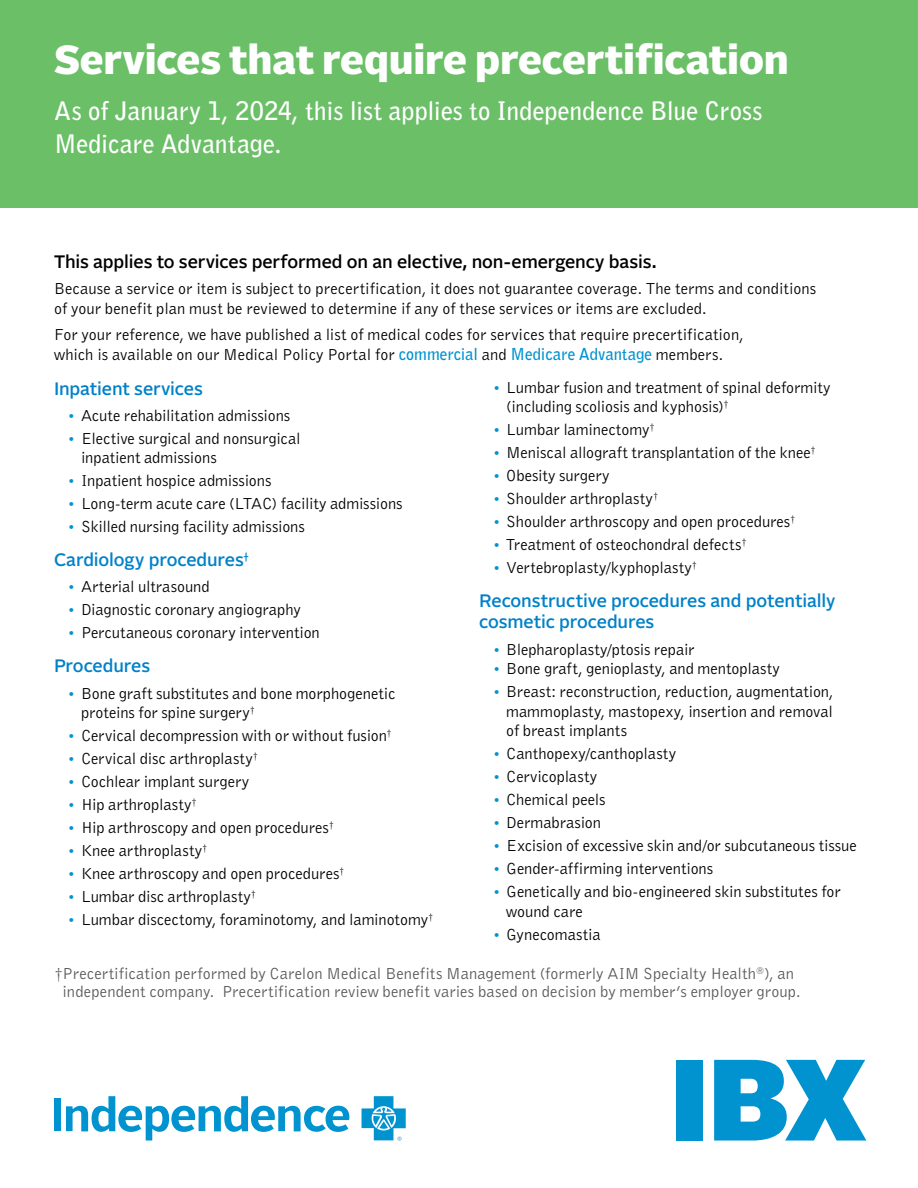
<style>
.page{position:relative;width:918px;height:1188px;background:#fff}
.page>*{position:absolute;margin:0;border:0;box-sizing:border-box;transform-origin:0 0}
.t1{font:900 115.2px "Alrightv 2 Normal LP";color:#0093d0}
.t2{font:900 40.5px "Alrightv 2 Normal LP";letter-spacing:-.005em;color:#fff}
.t3{font:700 25.5px/33px "Bell Gothic";letter-spacing:.01em;color:#fff}
.t4{font:500 18px/21.6px "Alrightv 2 Normal LP";letter-spacing:-.005em;color:#0081c9}
.t5{font:500 18px "Alrightv 2 Normal LP";letter-spacing:-.005em;color:#000}
.t6{font:16.5px/19.5px "Bell Gothic";color:#000}
.t7{font:16.5px/18px "Bell Gothic";letter-spacing:.005em;color:#58595b;text-align:center}
.s1{font-weight:700;color:#0093d0}
.s2{font-size:13.5px;color:#0093d0}
</style>
<div class="page">
<div style="left:0;top:0;width:918px;height:207px;background:#6abf67"></div>
<div style="left:54px;top:1099px;width:7px;height:32px;background:#0093d0"></div>
<svg style="left:66px;top:1096px;width:283px;height:45px"></svg>
<svg style="left:362px;top:1096px;width:44px;height:45px"></svg>
<h2 class="t2" style="left:54px;top:30px;width:736px">Services that require precertification</h2>
<h3 class="t3" style="left:54px;top:95px;width:710px">As of January 1, 2024, this list applies to Independence Blue Cross<br>Medicare Advantage.</h3>
<p class="t5" style="left:54px;top:249px;width:604px">This applies to services performed on an elective, non-emergency basis.</p>
<p class="t6" style="left:54px;top:279px;width:764px">Because a service or item is subject to precertification, it does not guarantee coverage. The terms and conditions of your benefit plan must be reviewed to determine if any of these services or items are excluded.</p>
<p class="t6" style="left:54px;top:324px;width:691px">For your reference, we have published a list of medical codes for services that require precertification, which is available on our Medical Policy Portal for <span class="s1">commercial</span> and <span class="s1">Medicare Advantage</span> members.</p>
<p class="t4" style="left:54px;top:377px;width:150px">Inpatient services</p>
<p class="t6" style="left:68px;top:405px;width:224px"><span class="s2">•</span> Acute rehabilitation admissions</p>
<p class="t6" style="left:81px;top:428px;width:221px;text-indent:-14px"><span class="s2">•</span> Elective surgical and nonsurgical inpatient admissions</p>
<p class="t6" style="left:68px;top:471px;width:205px"><span class="s2">•</span> Inpatient hospice admissions</p>
<p class="t6" style="left:68px;top:494px;width:337px"><span class="s2">•</span> Long-term acute care (LTAC) facility admissions</p>
<p class="t6" style="left:68px;top:517px;width:239px"><span class="s2">•</span> Skilled nursing facility admissions</p>
<p class="t4" style="left:54px;top:548px;width:196px">Cardiology procedures<sup>†</sup></p>
<p class="t6" style="left:68px;top:577px;width:144px"><span class="s2">•</span> Arterial ultrasound</p>
<p class="t6" style="left:68px;top:600px;width:235px"><span class="s2">•</span> Diagnostic coronary angiography</p>
<p class="t6" style="left:68px;top:623px;width:254px"><span class="s2">•</span> Percutaneous coronary intervention</p>
<p class="t4" style="left:54px;top:654px;width:98px">Procedures</p>
<p class="t6" style="left:81px;top:683px;width:316px;text-indent:-14px"><span class="s2">•</span> Bone graft substitutes and bone morphogenetic proteins for spine surgery<sup>†</sup></p>
<p class="t6" style="left:68px;top:726px;width:326px"><span class="s2">•</span> Cervical decompression with or without fusion<sup>†</sup></p>
<p class="t6" style="left:68px;top:749px;width:192px"><span class="s2">•</span> Cervical disc arthroplasty<sup>†</sup></p>
<p class="t6" style="left:68px;top:772px;width:183px"><span class="s2">•</span> Cochlear implant surgery</p>
<p class="t6" style="left:68px;top:795px;width:131px"><span class="s2">•</span> Hip arthroplasty<sup>†</sup></p>
<p class="t6" style="left:68px;top:818px;width:268px"><span class="s2">•</span> Hip arthroscopy and open procedures<sup>†</sup></p>
<p class="t6" style="left:68px;top:841px;width:141px"><span class="s2">•</span> Knee arthroplasty<sup>†</sup></p>
<p class="t6" style="left:68px;top:864px;width:279px"><span class="s2">•</span> Knee arthroscopy and open procedures<sup>†</sup></p>
<p class="t6" style="left:68px;top:887px;width:190px"><span class="s2">•</span> Lumbar disc arthroplasty<sup>†</sup></p>
<p class="t6" style="left:68px;top:910px;width:368px"><span class="s2">•</span> Lumbar discectomy, foraminotomy, and laminotomy<sup>†</sup></p>
<p class="t6" style="left:506px;top:377px;width:326px;text-indent:-14px"><span class="s2">•</span> Lumbar fusion and treatment of spinal deformity (including scoliosis and kyphosis)<sup>†</sup></p>
<p class="t6" style="left:493px;top:419px;width:164px"><span class="s2">•</span> Lumbar laminectomy<sup>†</sup></p>
<p class="t6" style="left:493px;top:442px;width:325px"><span class="s2">•</span> Meniscal allograft transplantation of the knee<sup>†</sup></p>
<p class="t6" style="left:493px;top:465px;width:118px"><span class="s2">•</span> Obesity surgery</p>
<p class="t6" style="left:493px;top:488px;width:167px"><span class="s2">•</span> Shoulder arthroplasty<sup>†</sup></p>
<p class="t6" style="left:493px;top:511px;width:304px"><span class="s2">•</span> Shoulder arthroscopy and open procedures<sup>†</sup></p>
<p class="t6" style="left:493px;top:534px;width:255px"><span class="s2">•</span> Treatment of osteochondral defects<sup>†</sup></p>
<p class="t6" style="left:493px;top:558px;width:206px"><span class="s2">•</span> Vertebroplasty/kyphoplasty<sup>†</sup></p>
<p class="t4" style="left:479px;top:589px;width:358px">Reconstructive procedures and potentially cosmetic procedures</p>
<p class="t6" style="left:493px;top:639px;width:203px"><span class="s2">•</span> Blepharoplasty/ptosis repair</p>
<p class="t6" style="left:493px;top:659px;width:289px"><span class="s2">•</span> Bone graft, genioplasty, and mentoplasty</p>
<p class="t6" style="left:506px;top:682px;width:329px;text-align:justify;text-indent:-14px"><span class="s2">•</span> Breast: reconstruction, reduction, augmentation, mammoplasty, mastopexy, insertion and removal of breast implants</p>
<p class="t6" style="left:493px;top:744px;width:185px"><span class="s2">•</span> Canthopexy/canthoplasty</p>
<p class="t6" style="left:493px;top:767px;width:106px"><span class="s2">•</span> Cervicoplasty</p>
<p class="t6" style="left:493px;top:790px;width:114px"><span class="s2">•</span> Chemical peels</p>
<p class="t6" style="left:493px;top:813px;width:110px"><span class="s2">•</span> Dermabrasion</p>
<p class="t6" style="left:493px;top:836px;width:366px"><span class="s2">•</span> Excision of excessive skin and/or subcutaneous tissue</p>
<p class="t6" style="left:493px;top:859px;width:222px"><span class="s2">•</span> Gender-affirming interventions</p>
<p class="t6" style="left:506px;top:882px;width:336px;text-indent:-14px"><span class="s2">•</span> Genetically and bio-engineered skin substitutes for wound care</p>
<p class="t6" style="left:493px;top:924px;width:109px"><span class="s2">•</span> Gynecomastia</p>
<p class="t7" style="left:54px;top:965px;width:748px">†Precertification performed by Carelon Medical Benefits Management (formerly AIM Specialty Health<sup>®</sup>), an independent company. Precertification review benefit varies based on decision by member’s employer group.</p>
<h1 class="t1" style="left:670px;top:1015px;width:198px">IBX</h1>
</div>
